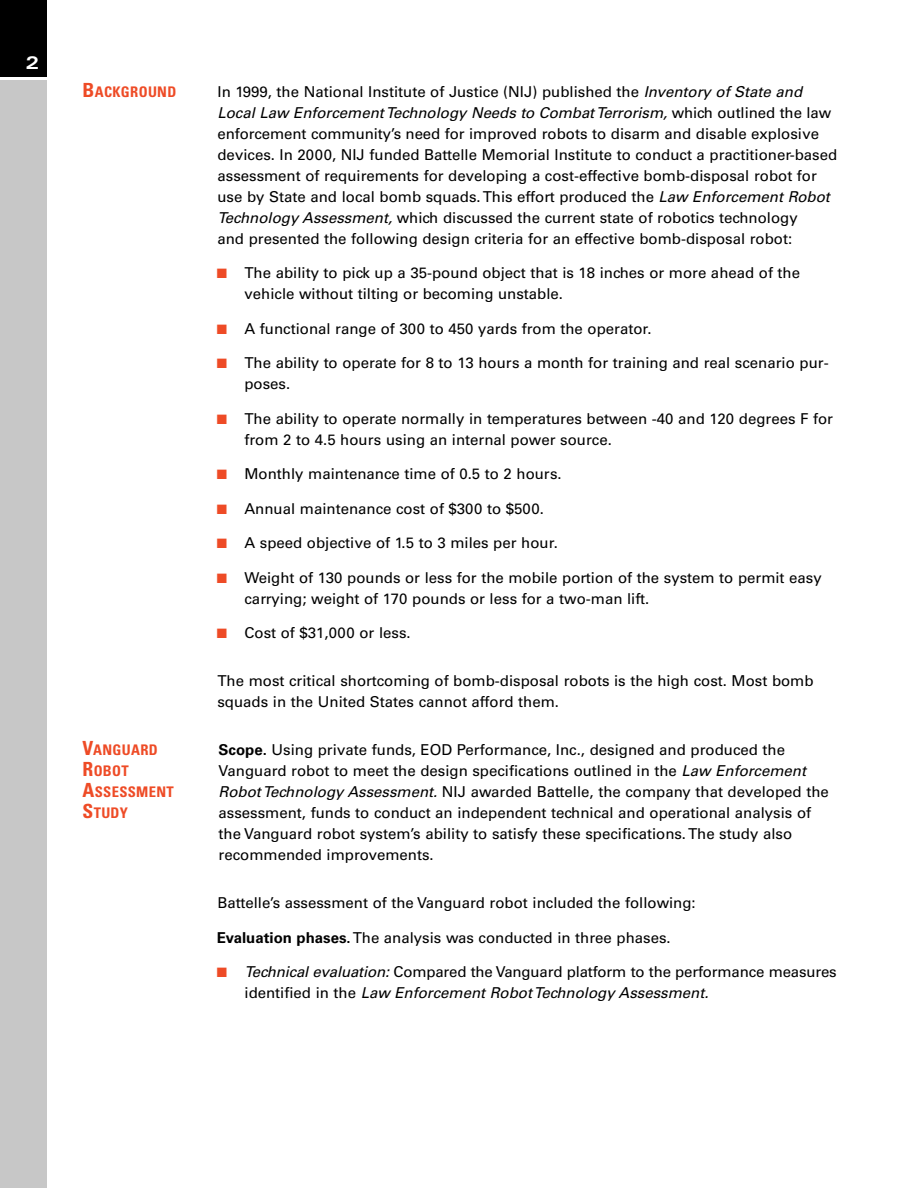
<style>
.page{position:relative;width:918px;height:1188px;background:#fff}
.page>*{position:absolute;margin:0;border:0;box-sizing:border-box;transform-origin:0 0}
.t1{font:700 expanded 18px "Univers";color:#fff}
.t2{font:15px/21px "Univers";color:#000}
.t3{font:700 condensed 14.7px "Univers";letter-spacing:.025em;color:#ee4b26}
.s1{font-size:19.5px}
.s2{font-style:italic}
.s3{color:#ee4b26}
.s4{font-weight:700}
</style>
<div class="page">
<div style="left:0;top:80px;width:47px;height:1108px;background:#c7c7c7"></div>
<div style="left:0;top:0;width:47px;height:77px;background:#000"></div>
<p class="t1" style="left:26px;top:56px;width:15px">2</p>
<p class="t3" style="left:82px;top:86px;width:95px"><span class="s1">B</span>ACKGROUND</p>
<p class="t2" style="left:217px;top:82px;width:621px">In 1999, the National Institute of Justice (NIJ) published the <span class="s2">Inventory of State and Local Law Enforcement Technology Needs to Combat Terrorism,</span> which outlined the law enforcement community’s need for improved robots to disarm and disable explosive devices. In 2000, NIJ funded Battelle Memorial Institute to conduct a practitioner-based assessment of requirements for developing a cost-effective bomb-disposal robot for use by State and local bomb squads. This effort produced the <span class="s2">Law Enforcement Robot Technology Assessment,</span> which discussed the current state of robotics technology<br>and presented the following design criteria for an effective bomb-disposal robot:</p>
<p class="t2" style="left:244px;top:264px;width:557px;text-indent:-28px"><span class="s3">■</span> The ability to pick up a 35-pound object that is 18 inches or more ahead of the vehicle without tilting or becoming unstable.</p>
<p class="t2" style="left:217px;top:319px;width:436px"><span class="s3">■</span> A functional range of 300 to 450 yards from the operator.</p>
<p class="t2" style="left:244px;top:354px;width:586px;text-indent:-28px"><span class="s3">■</span> The ability to operate for 8 to 13 hours a month for training and real scenario pur&shy;poses.</p>
<p class="t2" style="left:244px;top:409px;width:590px;text-indent:-28px"><span class="s3">■</span> The ability to operate normally in temperatures between -40 and 120 degrees F for from 2 to 4.5 hours using an internal power source.</p>
<p class="t2" style="left:217px;top:465px;width:346px"><span class="s3">■</span> Monthly maintenance time of 0.5 to 2 hours.</p>
<p class="t2" style="left:217px;top:499px;width:329px"><span class="s3">■</span> Annual maintenance cost of $300 to $500.</p>
<p class="t2" style="left:217px;top:534px;width:343px"><span class="s3">■</span> A speed objective of 1.5 to 3 miles per hour.</p>
<p class="t2" style="left:244px;top:568px;width:579px;text-indent:-28px"><span class="s3">■</span> Weight of 130 pounds or less for the mobile portion of the system to permit easy carrying; weight of 170 pounds or less for a two-man lift.</p>
<p class="t2" style="left:217px;top:624px;width:195px"><span class="s3">■</span> Cost of $31,000 or less.</p>
<p class="t2" style="left:218px;top:672px;width:598px">The most critical shortcoming of bomb-disposal robots is the high cost. Most bomb squads in the United States cannot afford them.</p>
<p class="t3" style="left:82px;top:744px;width:77px"><span class="s1">V</span>ANGUARD</p>
<p class="t2" style="left:219px;top:741px;width:568px"><span class="s4">Scope.</span> Using private funds, EOD Performance, Inc., designed and produced the</p>
<p class="t3" style="left:82px;top:765px;width:48px"><span class="s1">R</span>OBOT</p>
<p class="t2" style="left:219px;top:762px;width:589px">Vanguard robot to meet the design specifications outlined in the <span class="s2">Law Enforcement</span></p>
<p class="t3" style="left:82px;top:786px;width:93px"><span class="s1">A</span>SSESSMENT</p>
<p class="t2" style="left:219px;top:783px;width:612px"><span class="s2">Robot Technology Assessment.</span> NIJ awarded Battelle, the company that developed the</p>
<p class="t3" style="left:82px;top:807px;width:47px"><span class="s1">S</span>TUDY</p>
<p class="t2" style="left:219px;top:804px;width:594px">assessment, funds to conduct an independent technical and operational analysis of</p>
<p class="t2" style="left:219px;top:825px;width:575px">the Vanguard robot system’s ability to satisfy these specifications. The study also recommended improvements.</p>
<p class="t2" style="left:217px;top:894px;width:480px">Battelle’s assessment of the Vanguard robot included the following:</p>
<p class="t2" style="left:217px;top:928px;width:455px"><span class="s4">Evaluation phases.</span> The analysis was conducted in three phases.</p>
<p class="t2" style="left:245px;top:963px;width:594px;text-indent:-28px"><span class="s3">■</span> <span class="s2">Technical evaluation:</span> Compared the Vanguard platform to the performance measures identified in the <span class="s2">Law Enforcement Robot Technology Assessment.</span></p>
</div>
